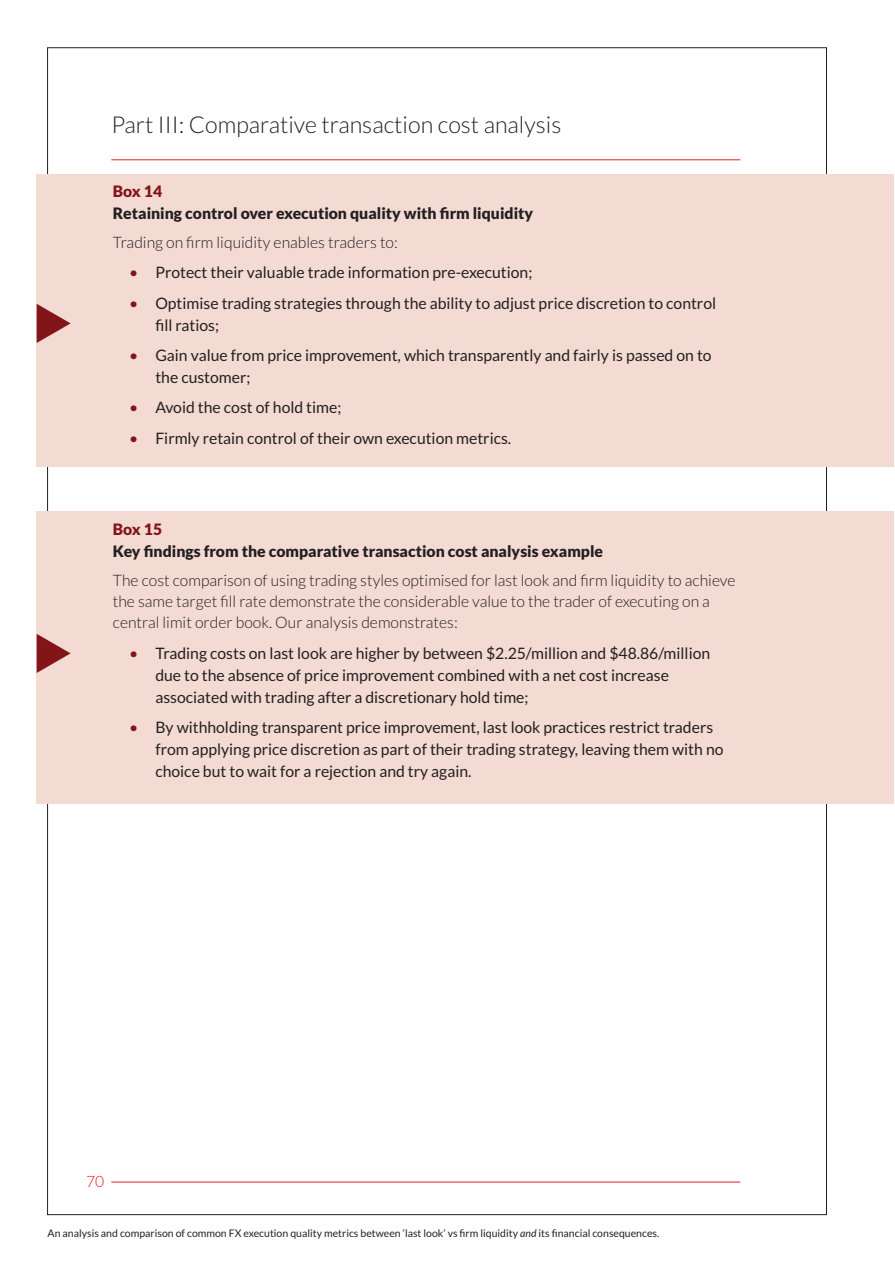
<style>
.page{position:relative;width:895px;height:1265px;background:#fff}
.page>*{position:absolute;margin:0;border:0;box-sizing:border-box;transform-origin:0 0}
.t1{font:46.5px "Lucida Grande";color:#811518}
.t2{font:300 23.25px "Lato";color:#231f20}
.t3{font:15.75px/21.9px "Lato";color:#231f20}
.t4{font:300 15.75px/21.3px "Lato";color:#231f20}
.t5{font:900 15.75px "Lato";color:#231f20}
.t6{font:900 15.75px "Lato";color:#811518}
.t7{font:300 15.6px "Lato";color:#ee1d23}
.t8{font:10.5px "Lato";color:#231f20}
.s1{color:#811518}
.s2{font-style:italic}
</style>
<div class="page">
<hr style="left:111px;top:159px;width:629px;height:1px;background:#ee1d23">
<hr style="left:111px;top:1181px;width:629px;height:1px;background:#ee1d23">
<div style="left:37px;top:175px;width:857px;height:292px;background:#f3dad3"></div>
<div style="left:37px;top:511px;width:857px;height:292px;background:#f3dad3"></div>
<h1 class="t1" style="left:33px;top:298px;width:42px">►</h1>
<h1 class="t1" style="left:33px;top:628px;width:42px">►</h1>
<h2 class="t2" style="left:111px;top:116px;width:451px">Part III: Comparative transaction cost analysis</h2>
<p class="t6" style="left:113px;top:185px;width:51px">Box 14</p>
<p class="t5" style="left:113px;top:207px;width:422px">Retaining control over execution quality with firm liquidity</p>
<p class="t4" style="left:113px;top:233px;width:286px">Trading on firm liquidity enables traders to:</p>
<p class="t3" style="left:129px;top:263px;width:405px"><span class="s1">•</span> Protect their valuable trade information pre-execution;</p>
<p class="t3" style="left:155px;top:293px;width:562px;text-indent:-26px"><span class="s1">•</span> Optimise trading strategies through the ability to adjust price discretion to control fill ratios;</p>
<p class="t3" style="left:155px;top:345px;width:557px;text-indent:-26px"><span class="s1">•</span> Gain value from price improvement, which transparently and fairly is passed on to the customer;</p>
<p class="t3" style="left:129px;top:398px;width:214px"><span class="s1">•</span> Avoid the cost of hold time;</p>
<p class="t3" style="left:129px;top:428px;width:383px"><span class="s1">•</span> Firmly retain control of their own execution metrics.</p>
<p class="t6" style="left:113px;top:523px;width:51px">Box 15</p>
<p class="t5" style="left:113px;top:545px;width:491px">Key findings from the comparative transaction cost analysis example</p>
<p class="t4" style="left:113px;top:571px;width:624px">The cost comparison of using trading styles optimised for last look and firm liquidity to achieve the same target fill rate demonstrate the considerable value to the trader of executing on a central limit order book. Our analysis demonstrates:</p>
<p class="t3" style="left:155px;top:643px;width:556px;text-indent:-26px"><span class="s1">•</span> Trading costs on last look are higher by between $2.25/million and $48.86/million due to the absence of price improvement combined with a net cost increase associated with trading after a discretionary hold time;</p>
<p class="t3" style="left:155px;top:717px;width:569px;text-indent:-26px"><span class="s1">•</span> By withholding transparent price improvement, last look practices restrict traders from applying price discretion as part of their trading strategy, leaving them with no choice but to wait for a rejection and try again.</p>
<p class="t7" style="left:86px;top:1175px;width:20px">70</p>
<p class="t8" style="left:48px;top:1228px;width:613px">An analysis and comparison of common FX execution quality metrics between ‘last look’ vs firm liquidity <span class="s2">and</span> its financial consequences.</p>
</div>
